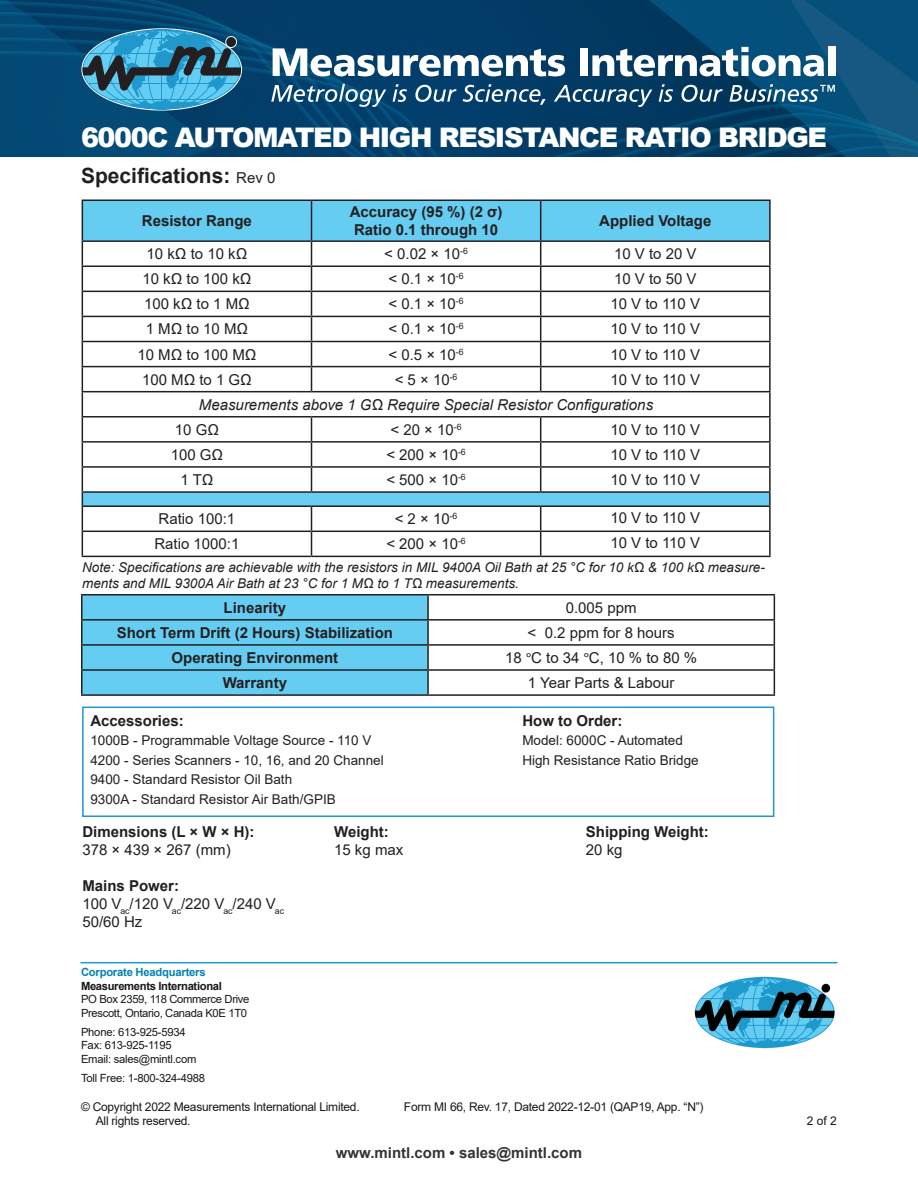
<style>
.page{position:relative;width:918px;height:1188px;background:#fff}
.page>*{position:absolute;margin:0;border:0;box-sizing:border-box;transform-origin:0 0}
.t1{font:900 27px "Arial";letter-spacing:-.05em;color:#fff}
.t2{font:700 21px "Arial";color:#231f20}
.t3{font:15px "Arial";color:#231f20}
.t4{font:700 15px/18px "Arial";color:#231f20}
.t5{font:italic 15px "Arial";color:#231f20}
.t6{font:700 15px "Arial";color:#353434}
.t7{font:13.5px "Arial";color:#231f20}
.t8{font:italic 13.5px/16.2px "Arial";color:#231f20}
.t9{font:12px "Arial";letter-spacing:-.02em;color:#191718}
.t10{font:11.25px/13.5px "Arial";letter-spacing:-.02em;color:#191718}
.s1{font-weight:400;font-size:15px}
.s2{font-family:"Minion Pro"}
.s3{font-weight:400}
.s4{font-weight:700;color:#0083b6}
.s5{font-weight:700}
</style>
<div class="page">
<hr style="left:81px;top:962px;width:756px;height:1px;background:#2198ca">
<img style="left:694px;top:976px;width:141px;height:73px">
<svg style="left:0;top:0;width:918px;height:157px;background:#03436e"></svg>
<svg style="left:82px;top:29px;width:159px;height:81px;background:#3683a6"></svg>
<svg style="left:273px;top:48px;width:292px;height:28px"></svg>
<div style="left:581px;top:48px;width:7px;height:28px;background:#fff"></div>
<svg style="left:592px;top:47px;width:232px;height:29px"></svg>
<div style="left:828px;top:46px;width:7px;height:30px;background:#fff"></div>
<svg style="left:271px;top:84px;width:115px;height:23px;background:#407193"></svg>
<svg style="left:393px;top:84px;width:14px;height:18px"></svg>
<svg style="left:415px;top:85px;width:42px;height:17px"></svg>
<svg style="left:463px;top:84px;width:83px;height:21px;background:#3d6a8b"></svg>
<svg style="left:554px;top:85px;width:98px;height:22px;background:#376484"></svg>
<svg style="left:659px;top:84px;width:14px;height:18px"></svg>
<svg style="left:682px;top:85px;width:41px;height:17px"></svg>
<svg style="left:729px;top:84px;width:106px;height:18px"></svg>
<svg style="left:82px;top:200px;width:689px;height:356px"></svg>
<hr style="left:769px;top:532px;width:2px;height:24px;background:#231f20">
<hr style="left:82px;top:556px;width:230px;height:1px;background:#231f20">
<hr style="left:312px;top:556px;width:229px;height:1px;background:#231f20">
<hr style="left:541px;top:556px;width:230px;height:1px;background:#231f20">
<hr style="left:81px;top:594px;width:347px;height:2px;background:#231f20">
<hr style="left:428px;top:594px;width:347px;height:2px;background:#231f20">
<hr style="left:427px;top:595px;width:2px;height:24px;background:#231f20">
<hr style="left:428px;top:619px;width:347px;height:2px;background:#231f20">
<hr style="left:427px;top:621px;width:2px;height:23px;background:#231f20">
<hr style="left:428px;top:644px;width:347px;height:2px;background:#231f20">
<hr style="left:427px;top:646px;width:2px;height:23px;background:#231f20">
<svg style="left:81px;top:595px;width:347px;height:99px;background:#61c3e6"></svg>
<hr style="left:428px;top:669px;width:347px;height:2px;background:#231f20">
<hr style="left:427px;top:671px;width:2px;height:23px;background:#231f20">
<svg style="left:774px;top:595px;width:1px;height:99px"></svg>
<hr style="left:81px;top:694px;width:347px;height:2px;background:#231f20">
<hr style="left:428px;top:694px;width:347px;height:2px;background:#231f20">
<div style="left:82px;top:707px;width:692px;height:110px;border:2px solid #2198ca"></div>
<p class="t1" style="left:81px;top:118px;width:747px">6000C AUTOMATED HIGH RESISTANCE RATIO BRIDGE</p>
<p class="t2" style="left:81px;top:161px;width:196px">Specifications: <span class="s1">Rev 0</span></p>
<p class="t4" style="left:142px;top:212px;width:112px">Resistor Range</p>
<p class="t4" style="left:350px;top:203px;width:154px">Accuracy (95 %) (2 σ)</p>
<p class="t4" style="left:354px;top:221px;width:146px">Ratio 0.1 through 10</p>
<p class="t4" style="left:599px;top:212px;width:114px">Applied Voltage</p>
<p class="t3" style="left:147px;top:244px;width:102px">10 kΩ to 10 kΩ</p>
<p class="t3" style="left:384px;top:244px;width:85px">&lt; 0.02 × 10<sup>-6</sup></p>
<p class="t3" style="left:614px;top:244px;width:84px">10 V to 20 V</p>
<p class="t3" style="left:142px;top:269px;width:110px">10 kΩ to 100 kΩ</p>
<p class="t3" style="left:388px;top:269px;width:77px">&lt; 0.1 × 10<sup>-6</sup></p>
<p class="t3" style="left:614px;top:269px;width:84px">10 V to 50 V</p>
<p class="t3" style="left:144px;top:294px;width:107px">100 kΩ to 1 MΩ</p>
<p class="t3" style="left:388px;top:294px;width:77px">&lt; 0.1 × 10<sup>-6</sup></p>
<p class="t3" style="left:610px;top:294px;width:91px">10 V to 110 V</p>
<p class="t3" style="left:146px;top:319px;width:104px">1 MΩ to 10 MΩ</p>
<p class="t3" style="left:388px;top:319px;width:77px">&lt; 0.1 × 10<sup>-6</sup></p>
<p class="t3" style="left:610px;top:319px;width:91px">10 V to 110 V</p>
<p class="t3" style="left:137px;top:344px;width:120px">10 MΩ to 100 MΩ</p>
<p class="t3" style="left:388px;top:344px;width:77px">&lt; 0.5 × 10<sup>-6</sup></p>
<p class="t3" style="left:610px;top:344px;width:91px">10 V to 110 V</p>
<p class="t3" style="left:142px;top:369px;width:111px">100 MΩ to 1 GΩ</p>
<p class="t3" style="left:395px;top:369px;width:64px">&lt; 5 × 10<sup>-6</sup></p>
<p class="t3" style="left:610px;top:369px;width:91px">10 V to 110 V</p>
<p class="t5" style="left:199px;top:395px;width:456px">Measurements above 1 GΩ Require Special Resistor Configurations</p>
<p class="t3" style="left:175px;top:419px;width:46px">10 GΩ</p>
<p class="t3" style="left:391px;top:419px;width:73px">&lt; 20 × 10<sup>-6</sup></p>
<p class="t3" style="left:610px;top:419px;width:91px">10 V to 110 V</p>
<p class="t3" style="left:171px;top:444px;width:54px">100 GΩ</p>
<p class="t3" style="left:386px;top:444px;width:81px">&lt; 200 × 10<sup>-6</sup></p>
<p class="t3" style="left:610px;top:444px;width:91px">10 V to 110 V</p>
<p class="t3" style="left:180px;top:469px;width:34px">1 TΩ</p>
<p class="t3" style="left:386px;top:469px;width:81px">&lt; 500 × 10<sup>-6</sup></p>
<p class="t3" style="left:610px;top:469px;width:91px">10 V to 110 V</p>
<p class="t3" style="left:159px;top:509px;width:78px">Ratio 100:1</p>
<p class="t3" style="left:395px;top:509px;width:64px">&lt; 2 × 10<sup>-6</sup></p>
<p class="t3" style="left:610px;top:508px;width:91px">10 V to 110 V</p>
<p class="t3" style="left:154px;top:534px;width:87px">Ratio 1000:1</p>
<p class="t3" style="left:386px;top:534px;width:81px">&lt; 200 × 10<sup>-6</sup></p>
<p class="t3" style="left:610px;top:533px;width:91px">10 V to 110 V</p>
<p class="t8" style="left:82px;top:559px;width:684px">Note: Specifications are achievable with the resistors in MIL 9400A Oil Bath at 25 °C for 10 kΩ &amp; 100 kΩ measure&shy;ments and MIL 9300A Air Bath at 23 °C for 1 MΩ to 1 TΩ measurements.</p>
<p class="t4" style="left:224px;top:599px;width:64px">Linearity</p>
<p class="t3" style="left:566px;top:597px;width:72px">0.005 ppm</p>
<p class="t4" style="left:117px;top:624px;width:278px">Short Term Drift (2 Hours) Stabilization</p>
<p class="t3" style="left:528px;top:622px;width:149px">&lt; 0.2 ppm for 8 hours</p>
<p class="t4" style="left:172px;top:649px;width:168px">Operating Environment</p>
<p class="t3" style="left:505px;top:647px;width:194px">18 <span class="s2">°</span>C to 34 <span class="s2">°</span>C, 10 % to 80 %</p>
<p class="t4" style="left:223px;top:674px;width:66px">Warranty</p>
<p class="t3" style="left:528px;top:672px;width:148px">1 Year Parts &amp; Labour</p>
<p class="t4" style="left:90px;top:712px;width:95px">Accessories:</p>
<p class="t4" style="left:522px;top:712px;width:102px">How to Order:</p>
<p class="t7" style="left:90px;top:731px;width:283px">1000B - Programmable Voltage Source - 110 V</p>
<p class="t7" style="left:522px;top:731px;width:162px">Model: 6000C - Automated</p>
<p class="t7" style="left:90px;top:751px;width:295px">4200 - Series Scanners - 10, 16, and 20 Channel</p>
<p class="t7" style="left:522px;top:751px;width:178px">High Resistance Ratio Bridge</p>
<p class="t7" style="left:90px;top:770px;width:203px">9400 - Standard Resistor Oil Bath</p>
<p class="t7" style="left:90px;top:790px;width:247px">9300A - Standard Resistor Air Bath/GPIB</p>
<p class="t4" style="left:82px;top:823px;width:174px">Dimensions (L × W × H):<br><span class="s3">378 × 439 × 267 (mm)</span></p>
<p class="t4" style="left:334px;top:823px;width:56px">Weight:</p>
<p class="t4" style="left:586px;top:823px;width:125px">Shipping Weight:</p>
<p class="t3" style="left:586px;top:839px;width:38px">20 kg</p>
<p class="t3" style="left:334px;top:839px;width:71px">15 kg max</p>
<p class="t4" style="left:82px;top:877px;width:98px">Mains Power:</p>
<p class="t3" style="left:82px;top:893px;width:203px">100 V<sub>ac</sub>/120 V<sub>ac</sub>/220 V<sub>ac</sub>/240 V<sub>ac</sub></p>
<p class="t3" style="left:82px;top:911px;width:62px">50/60 Hz</p>
<p class="t10" style="left:81px;top:966px;width:170px"><span class="s4">Corporate Headquarters<br></span><span class="s5">Measurements International<br></span>PO Box 2359, 118 Commerce Drive<br>Prescott, Ontario, Canada K0E 1T0</p>
<p class="t10" style="left:81px;top:1025px;width:106px">Phone: 613-925-5934</p>
<p class="t10" style="left:81px;top:1038px;width:92px">Fax: 613-925-1195</p>
<p class="t10" style="left:81px;top:1052px;width:117px">Email: sales@mintl.com</p>
<p class="t10" style="left:81px;top:1071px;width:126px">Toll Free: 1-800-324-4988</p>
<p class="t9" style="left:81px;top:1099px;width:280px">© Copyright 2022 Measurements International Limited.</p>
<p class="t9" style="left:96px;top:1112px;width:96px">All rights reserved.</p>
<p class="t9" style="left:404px;top:1099px;width:301px">Form MI 66, Rev. 17, Dated 2022-12-01 (QAP19, App. “N”)</p>
<p class="t6" style="left:336px;top:1142px;width:248px">www.mintl.com • sales@mintl.com</p>
<p class="t9" style="left:807px;top:1112px;width:32px">2 of 2</p>
</div>
